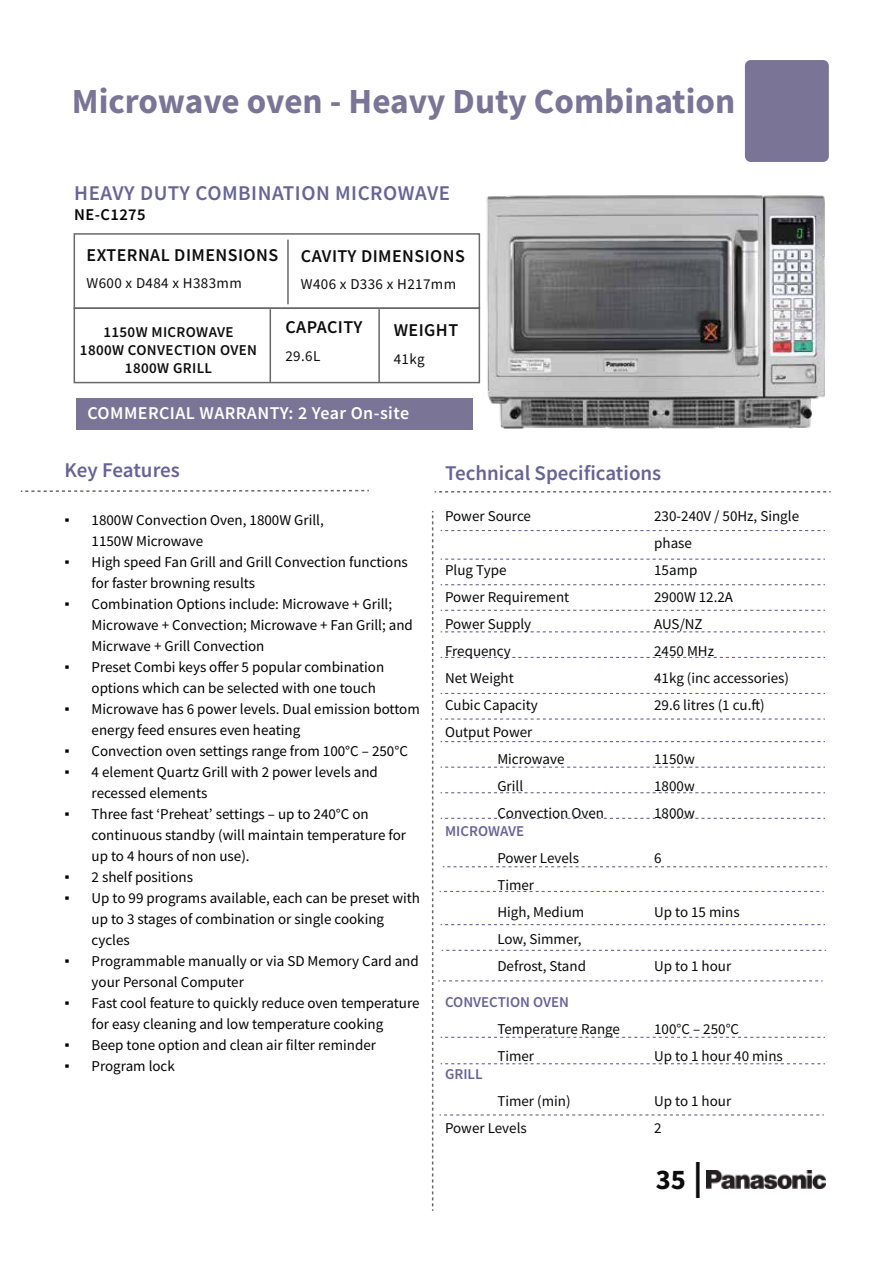
<style>
.page{position:relative;width:893px;height:1263px;background:#fff}
.page>*{position:absolute;margin:0;border:0;box-sizing:border-box;transform-origin:0 0}
.t1{font:700 35.25px "Source Sans Pro";color:#7a7496}
.t2{font:700 28.5px "Source Sans Pro";color:#0b0b0c}
.t3{font:600 21px "Source Sans Pro";color:#686296}
.t4{font:600 21px "Source Sans Pro";letter-spacing:.025em;color:#696396}
.t5{font:600 18px "Source Sans Pro";letter-spacing:.025em;color:#0d0d0d}
.t6{font:600 18px "Source Sans Pro";letter-spacing:.025em;color:#fff}
.t7{font:600 16.5px "Source Sans Pro";letter-spacing:.025em;color:#020202}
.t8{font:15px/21px "Source Sans Pro";color:#000}
.t9{font:15px/27px "Source Sans Pro";color:#070808}
.t10{font:600 15px/18px "Source Sans Pro";letter-spacing:.025em;color:#0d0d0d;text-align:center}
.t11{font:15px "Source Sans Pro";letter-spacing:.025em;color:#0d0d0d}
.t12{font:600 15px "Source Sans Pro";color:#686296}
.s1{font-family:"Times New Roman"}
.s2{font-size:36px}
</style>
<div class="page">
<div style="left:74px;top:233px;width:406px;height:76px;border:2px solid #686868"></div>
<div style="left:74px;top:307px;width:406px;height:76px;border:2px solid #686868"></div>
<hr style="left:287px;top:240px;width:2px;height:64px;background:#686868">
<hr style="left:270px;top:309px;width:1px;height:74px;background:#686868">
<div style="left:76px;top:398px;width:396px;height:31px;background:#7a7496"></div>
<hr style="left:378px;top:309px;width:2px;height:74px;background:#686868">
<svg style="left:21px;top:489px;width:348px;height:3px"></svg>
<svg style="left:435px;top:491px;width:396px;height:1px"></svg>
<svg style="left:432px;top:511px;width:395px;height:700px"></svg>
<img style="left:475px;top:195px;width:350px;height:234px">
<img style="left:707px;top:1171px;width:119px;height:18px">
<div style="left:745px;top:60px;width:84px;height:102px;background:#7a7496;border-radius:6px"></div>
<h1 class="t1" style="left:72px;top:78px;width:665px">Microwave oven - Heavy Duty Combination</h1>
<h3 class="t4" style="left:74px;top:179px;width:377px">HEAVY DUTY COMBINATION MICROWAVE</h3>
<p class="t7" style="left:74px;top:203px;width:73px">NE-C1275</p>
<p class="t5" style="left:87px;top:243px;width:193px">EXTERNAL DIMENSIONS</p>
<p class="t11" style="left:87px;top:273px;width:157px">W600 x D484 x H383mm</p>
<p class="t5" style="left:301px;top:244px;width:166px">CAVITY DIMENSIONS</p>
<p class="t11" style="left:301px;top:274px;width:157px">W406 x D336 x H217mm</p>
<p class="t10" style="left:103px;top:323px;width:132px">1150W MICROWAVE</p>
<p class="t5" style="left:285px;top:315px;width:79px">CAPACITY</p>
<p class="t10" style="left:80px;top:341px;width:179px">1800W CONVECTION OVEN<br>1800W GRILL</p>
<p class="t6" style="left:87px;top:401px;width:323px">COMMERCIAL WARRANTY: 2 Year On-site</p>
<p class="t5" style="left:394px;top:319px;width:66px">WEIGHT</p>
<p class="t11" style="left:285px;top:347px;width:36px">29.6L</p>
<p class="t11" style="left:394px;top:350px;width:32px">41kg</p>
<h3 class="t3" style="left:65px;top:456px;width:117px">Key Features</h3>
<p class="t8" style="left:92px;top:509px;width:234px;text-indent:-27px"><span class="s1">▪</span> 1800W Convection Oven, 1800W Grill,<br>1150W Microwave</p>
<p class="t8" style="left:92px;top:551px;width:318px;text-indent:-27px"><span class="s1">▪</span> High speed Fan Grill and Grill Convection functions for faster browning results</p>
<p class="t8" style="left:92px;top:593px;width:323px;text-indent:-27px"><span class="s1">▪</span> Combination Options include: Microwave + Grill;<br>Microwave + Convection; Microwave + Fan Grill; and<br>Micrwave + Grill Convection</p>
<p class="t8" style="left:92px;top:656px;width:294px;text-indent:-27px"><span class="s1">▪</span> Preset Combi keys offer 5 popular combination options which can be selected with one touch</p>
<p class="t8" style="left:92px;top:698px;width:330px;text-indent:-27px"><span class="s1">▪</span> Microwave has 6 power levels. Dual emission bottom energy feed ensures even heating</p>
<p class="t8" style="left:65px;top:740px;width:345px"><span class="s1">▪</span> Convection oven settings range from 100°C – 250°C</p>
<p class="t8" style="left:92px;top:761px;width:288px;text-indent:-27px"><span class="s1">▪</span> 4 element Quartz Grill with 2 power levels and recessed elements</p>
<p class="t8" style="left:92px;top:803px;width:316px;text-indent:-27px"><span class="s1">▪</span> Three fast ʻPreheatʼ settings – up to 240°C on continuous standby (will maintain temperature for up to 4 hours of non use).</p>
<p class="t8" style="left:65px;top:866px;width:130px"><span class="s1">▪</span> 2 shelf positions</p>
<p class="t8" style="left:92px;top:887px;width:330px;text-indent:-27px"><span class="s1">▪</span> Up to 99 programs available, each can be preset with up to 3 stages of combination or single cooking cycles</p>
<p class="t8" style="left:92px;top:950px;width:329px;text-indent:-27px"><span class="s1">▪</span> Programmable manually or via SD Memory Card and your Personal Computer</p>
<p class="t8" style="left:92px;top:992px;width:329px;text-indent:-27px"><span class="s1">▪</span> Fast cool feature to quickly reduce oven temperature for easy cleaning and low temperature cooking</p>
<p class="t8" style="left:65px;top:1034px;width:313px"><span class="s1">▪</span> Beep tone option and clean air filter reminder</p>
<p class="t8" style="left:65px;top:1055px;width:112px"><span class="s1">▪</span> Program lock</p>
<h3 class="t3" style="left:445px;top:459px;width:218px">Technical Specifications</h3>
<p class="t9" style="left:445px;top:502px;width:87px">Power Source</p>
<p class="t9" style="left:654px;top:502px;width:146px">230-240V / 50Hz, Single phase</p>
<p class="t9" style="left:445px;top:556px;width:63px">Plug Type</p>
<p class="t9" style="left:654px;top:556px;width:45px">15amp</p>
<p class="t9" style="left:445px;top:583px;width:126px">Power Requirement</p>
<p class="t9" style="left:654px;top:583px;width:80px">2900W 12.2A</p>
<p class="t9" style="left:445px;top:610px;width:88px">Power Supply</p>
<p class="t9" style="left:654px;top:610px;width:50px">AUS/NZ</p>
<p class="t9" style="left:445px;top:637px;width:67px">Frequency</p>
<p class="t9" style="left:654px;top:637px;width:61px">2450 MHz</p>
<p class="t9" style="left:445px;top:664px;width:70px">Net Weight</p>
<p class="t9" style="left:654px;top:664px;width:136px">41kg (inc accessories)</p>
<p class="t9" style="left:445px;top:691px;width:94px">Cubic Capacity</p>
<p class="t9" style="left:654px;top:691px;width:112px">29.6 litres (1 cu.ft)</p>
<p class="t9" style="left:497px;top:718px;width:69px;text-indent:-52px">Output Power<br>Microwave</p>
<p class="t9" style="left:654px;top:745px;width:42px">1150w</p>
<p class="t9" style="left:497px;top:772px;width:27px">Grill</p>
<p class="t9" style="left:654px;top:772px;width:42px">1800w</p>
<p class="t9" style="left:497px;top:799px;width:108px">Convection Oven</p>
<p class="t9" style="left:654px;top:799px;width:42px">1800w</p>
<p class="t12" style="left:445px;top:821px;width:81px">MICROWAVE</p>
<p class="t9" style="left:497px;top:844px;width:83px">Power Levels</p>
<p class="t9" style="left:654px;top:844px;width:9px">6</p>
<p class="t9" style="left:497px;top:871px;width:88px">Timer<br>High, Medium</p>
<p class="t9" style="left:654px;top:898px;width:87px">Up to 15 mins</p>
<p class="t9" style="left:497px;top:925px;width:90px">Low, Simmer,<br>Defrost, Stand</p>
<p class="t9" style="left:654px;top:952px;width:79px">Up to 1 hour</p>
<p class="t12" style="left:445px;top:992px;width:125px">CONVECTION OVEN</p>
<p class="t9" style="left:497px;top:1015px;width:124px">Temperature Range</p>
<p class="t9" style="left:654px;top:1015px;width:86px">100°C – 250°C</p>
<p class="t9" style="left:497px;top:1042px;width:38px">Timer</p>
<p class="t9" style="left:654px;top:1042px;width:130px">Up to 1 hour 40 mins</p>
<p class="t12" style="left:445px;top:1064px;width:39px">GRILL</p>
<p class="t9" style="left:497px;top:1087px;width:75px">Timer (min)</p>
<p class="t9" style="left:654px;top:1087px;width:79px">Up to 1 hour</p>
<p class="t9" style="left:445px;top:1114px;width:83px">Power Levels</p>
<p class="t9" style="left:654px;top:1114px;width:9px">2</p>
<h2 class="t2" style="left:656px;top:1160px;width:48px">35 <span class="s2">|</span></h2>
</div>
